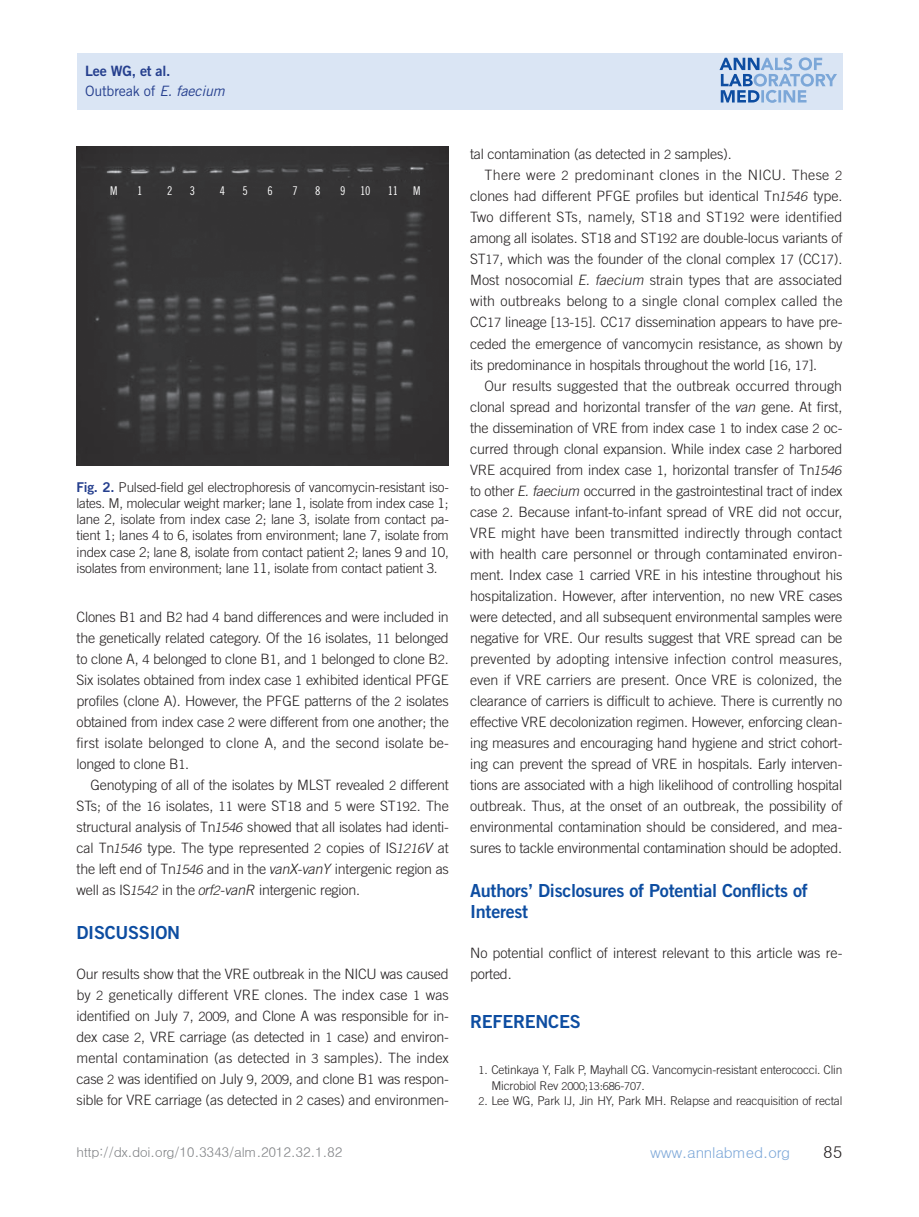
<style>
.page{position:relative;width:919px;height:1217px;background:#fff}
.page>*{position:absolute;margin:0;border:0;box-sizing:border-box;transform-origin:0 0}
.KJLM_대제목{font:18px/21px "Trade Gothic LT Std Bd 2";letter-spacing:-.015em;color:#0d4da1}
.t1{font:16.5px "Dotum";color:#231f20}
.t2{font:15px "Dotum";letter-spacing:-.02em;color:#7ca7d8}
.KJLM_본문{font:300 14.25px/21px "Trade Gothic LT Std";letter-spacing:-.015em;color:#231f20;text-align:justify}
.t3{font:14.25px "Trade Gothic LT Std";letter-spacing:-.015em;color:#253f8e}
.t4{font:14.25px "Trade Gothic LT Std Bd 2";letter-spacing:-.015em;color:#253f8e}
.KJLM_표제목_그림설명{font:300 13.5px/16.2px "Trade Gothic LT Std";letter-spacing:-.015em;color:#231f20;text-align:justify}
.t5{font:13.5px "Dotum";letter-spacing:-.03em;color:#808285}
.KJLM_참고문헌_1{font:300 12px/15.8px "Trade Gothic LT Std";letter-spacing:-.015em;color:#231f20}
.그림서체{font:12px "Trade Gothic LT Std Cn 18";color:#fff}
.s1{font-style:italic}
.s2{font-family:"Trade Gothic LT Std Bd 2";font-weight:400;color:#253f8e}
.s3{font-size:12.75px}
.s4{font-style:italic;font-size:12.75px}
.s5{font-size:10.8px}
</style>
<div class="page">
<div style="left:77px;top:53px;width:765px;height:56px;background:#dae5f4"></div>
<svg style="left:719px;top:57px;width:118px;height:46px"></svg>
<img style="left:77px;top:147px;width:372px;height:318px">
<p class="t4" style="left:85px;top:62px;width:87px">Lee WG, et al.</p>
<p class="t3" style="left:85px;top:82px;width:141px">Outbreak of <span class="s1">E. faecium</span></p>
<p class="그림서체" style="left:110px;top:183px;width:9px">M</p>
<p class="그림서체" style="left:137px;top:183px;width:7px">1</p>
<p class="그림서체" style="left:167px;top:183px;width:7px">2</p>
<p class="그림서체" style="left:190px;top:183px;width:7px">3</p>
<p class="그림서체" style="left:220px;top:183px;width:7px">4</p>
<p class="그림서체" style="left:242px;top:183px;width:7px">5</p>
<p class="그림서체" style="left:267px;top:183px;width:7px">6</p>
<p class="그림서체" style="left:292px;top:183px;width:7px">7</p>
<p class="그림서체" style="left:315px;top:183px;width:7px">8</p>
<p class="그림서체" style="left:340px;top:183px;width:32px">9 10</p>
<p class="그림서체" style="left:388px;top:183px;width:34px">11 M</p>
<p class="KJLM_표제목_그림설명" style="left:77px;top:478px;width:374px"><span class="s2">Fig. 2.</span> Pulsed-field gel electrophoresis of vancomycin-resistant iso&shy;lates. M, molecular weight marker; lane 1, isolate from index case 1; lane 2, isolate from index case 2; lane 3, isolate from contact pa&shy;tient 1; lanes 4 to 6, isolates from environment; lane 7, isolate from index case 2; lane 8, isolate from contact patient 2; lanes 9 and 10, isolates from environment; lane 11, isolate from contact patient 3.</p>
<p class="KJLM_본문" style="left:77px;top:605px;width:374px">Clones B<span class="s3">1</span> and B<span class="s3">2</span> had <span class="s3">4</span> band differences and were included in the genetically related category. Of the <span class="s3">16</span> isolates, <span class="s3">11</span> belonged to clone A, <span class="s3">4</span> belonged to clone B<span class="s3">1</span>, and <span class="s3">1</span> belonged to clone B<span class="s3">2</span>.<br>Six isolates obtained from index case <span class="s3">1</span> exhibited identical PFGE profiles (clone A). However, the PFGE patterns of the <span class="s3">2</span> isolates obtained from index case <span class="s3">2</span> were different from one another; the first isolate belonged to clone A, and the second isolate be&shy;longed to clone B<span class="s3">1</span>.</p>
<p class="KJLM_본문" style="left:77px;top:773px;width:374px;text-indent:14px">Genotyping of all of the isolates by MLST revealed <span class="s3">2</span> different STs; of the <span class="s3">16</span> isolates, <span class="s3">11</span> were ST<span class="s3">18</span> and <span class="s3">5</span> were ST<span class="s3">192</span>. The structural analysis of Tn<span class="s4">1546</span> showed that all isolates had identi&shy;cal Tn<span class="s4">1546</span> type. The type represented <span class="s3">2</span> copies of IS<span class="s4">1216</span><span class="s1">V</span> at the left end of Tn<span class="s4">1546</span> and in the <span class="s1">vanX-vanY</span> intergenic region as well as IS<span class="s4">1542</span> in the <span class="s1">orf</span><span class="s4">2</span><span class="s1">-vanR</span> intergenic region.</p>
<p class="KJLM_대제목" style="left:77px;top:921px;width:105px">DISCUSSION</p>
<p class="KJLM_본문" style="left:77px;top:962px;width:374px">Our results show that the VRE outbreak in the NICU was caused by <span class="s3">2</span> genetically different VRE clones. The index case <span class="s3">1</span> was identified on July <span class="s3">7</span>, <span class="s3">2009</span>, and Clone A was responsible for in&shy;dex case <span class="s3">2</span>, VRE carriage (as detected in <span class="s3">1</span> case) and environ&shy;mental contamination (as detected in <span class="s3">3</span> samples). The index case <span class="s3">2</span> was identified on July <span class="s3">9</span>, <span class="s3">2009</span>, and clone B<span class="s3">1</span> was respon&shy;sible for VRE carriage (as detected in <span class="s3">2</span> cases) and environmen-</p>
<p class="KJLM_본문" style="left:470px;top:143px;width:263px">tal contamination (as detected in <span class="s3">2</span> samples).</p>
<p class="KJLM_본문" style="left:470px;top:164px;width:374px;text-indent:15px">There were <span class="s3">2</span> predominant clones in the NICU. These <span class="s3">2 </span>clones had different PFGE profiles but identical Tn<span class="s4">1546</span> type.<br>Two different STs, namely, ST<span class="s3">18</span> and ST<span class="s3">192</span> were identified among all isolates. ST<span class="s3">18</span> and ST<span class="s3">192</span> are double-locus variants of ST<span class="s3">17</span>, which was the founder of the clonal complex <span class="s3">17</span> (CC<span class="s3">17</span>).<br>Most nosocomial <span class="s1">E. faecium</span> strain types that are associated with outbreaks belong to a single clonal complex called the CC<span class="s3">17</span> lineage [<span class="s3">13</span>-<span class="s3">15</span>]. CC<span class="s3">17</span> dissemination appears to have pre&shy;ceded the emergence of vancomycin resistance, as shown by its predominance in hospitals throughout the world [<span class="s3">16</span>, <span class="s3">17</span>].</p>
<p class="KJLM_본문" style="left:470px;top:374px;width:375px;text-align:left;text-indent:14px">Our results suggested that the outbreak occurred through clonal spread and horizontal transfer of the <span class="s1">van</span> gene. At first, the dissemination of VRE from index case <span class="s3">1</span> to index case <span class="s3">2</span> oc&shy;curred through clonal expansion. While index case <span class="s3">2</span> harbored VRE acquired from index case <span class="s3">1</span>, horizontal transfer of Tn<span class="s4">1546 </span>to other <span class="s1">E.faecium</span> occurred in the gastrointestinal tract of index case <span class="s3">2</span>. Because infant-to-infant spread of VRE did not occur, VRE might have been transmitted indirectly through contact with health care personnel or through contaminated environ&shy;ment. Index case <span class="s3">1</span> carried VRE in his intestine throughout his hospitalization. However, after intervention, no new VRE cases were detected, and all subsequent environmental samples were negative for VRE. Our results suggest that VRE spread can be prevented by adopting intensive infection control measures, even if VRE carriers are present. Once VRE is colonized, the clearance of carriers is difficult to achieve. There is currently no effective VRE decolonization regimen. However, enforcing clean&shy;ing measures and encouraging hand hygiene and strict cohort&shy;ing can prevent the spread of VRE in hospitals. Early interven&shy;tions are associated with a high likelihood of controlling hospital outbreak. Thus, at the onset of an outbreak, the possibility of environmental contamination should be considered, and mea&shy;sures to tackle environmental contamination should be adopted.</p>
<p class="KJLM_대제목" style="left:470px;top:879px;width:339px">Authors’ Disclosures of Potential Conflicts of<br>Interest</p>
<p class="KJLM_본문" style="left:470px;top:941px;width:374px">No potential conflict of interest relevant to this article was re&shy;ported.</p>
<p class="KJLM_대제목" style="left:470px;top:1010px;width:112px">REFERENCES</p>
<p class="KJLM_참고문헌_1" style="left:491px;top:1061px;width:352px;text-indent:-13px"><span class="s5">1</span>. Cetinkaya Y, Falk P, Mayhall CG. Vancomycin-resistant enterococci. Clin<br>Microbiol Rev <span class="s5">2000</span>;<span class="s5">13</span>:<span class="s5">686</span>-<span class="s5">707</span>.</p>
<p class="KJLM_참고문헌_1" style="left:478px;top:1092px;width:365px"><span class="s5">2</span>. Lee WG, Park IJ, Jin HY, Park MH. Relapse and reacquisition of rectal</p>
<p class="t5" style="left:77px;top:1145px;width:267px">http://dx.doi.org/10.3343/alm.2012.32.1.82</p>
<p class="t2" style="left:650px;top:1144px;width:142px">www.annlabmed.org</p>
<p class="t1" style="left:823px;top:1143px;width:21px">85</p>
</div>
